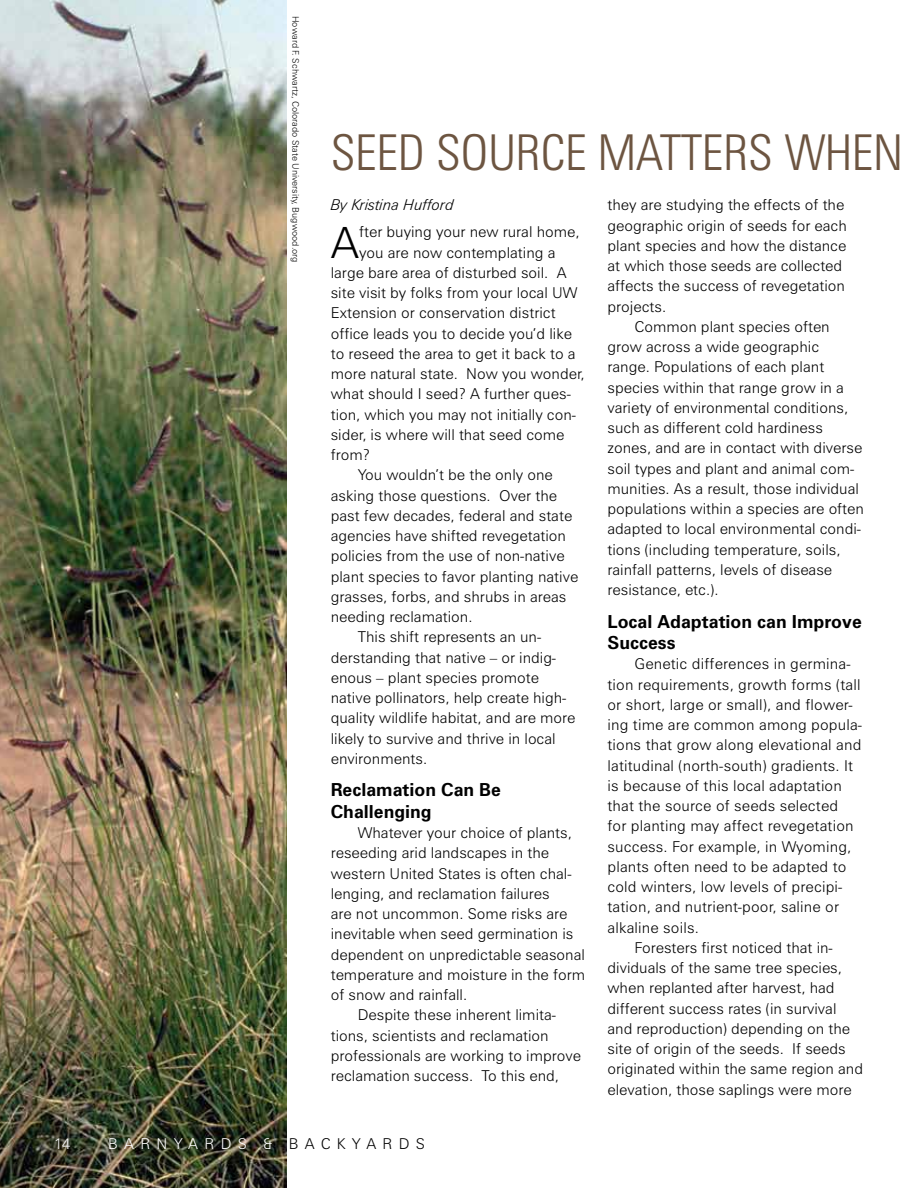
<style>
.page{position:relative;width:918px;height:1188px;background:#fff}
.page>*{position:absolute;margin:0;border:0;box-sizing:border-box;transform-origin:0 0}
.t1{font:300 condensed 49.5px "Zurich BT";color:#6d5541}
.t2{font:300 43.2px "Zurich BT";color:#000}
.t3{font:700 18px/21.6px "Zurich BT";color:#000}
.t4{font:300 15px/20.2px "Zurich BT";color:#000}
.t5{font:300 15px "Zurich BT";letter-spacing:.42em;color:#fff}
.t6{font:italic 300 15px "Zurich BT";color:#000}
.t7{font:300 9px "Zurich BT";color:#000}
.s1{color:#000}
</style>
<div class="page">
<img style="left:0;top:0;width:286px;height:1188px">
<p class="t7" style="left:301px;top:16px;width:248px;rotate:90deg">Howard F. Schwartz, Colorado State University, Bugwood.org</p>
<h1 class="t1" style="left:331px;top:123px;width:574px">SEED SOURCE MATTERS WHEN</h1>
<p class="t6" style="left:331px;top:196px;width:125px">By Kristina Hufford</p>
<h2 class="t2" style="left:331px;top:216px;width:30px">A</h2>
<p class="t4" style="left:359px;top:222px;width:222px">fter buying your new rural home,</p>
<p class="t4" style="left:359px;top:242px;width:198px">you are now contemplating a</p>
<p class="t4" style="left:331px;top:262px;width:237px">large bare area of disturbed soil. A</p>
<p class="t4" style="left:331px;top:283px;width:248px">site visit by folks from your local UW</p>
<p class="t4" style="left:331px;top:303px;width:226px">Extension or conservation district</p>
<p class="t4" style="left:331px;top:323px;width:243px">office leads you to decide you’d like</p>
<p class="t4" style="left:331px;top:343px;width:246px">to reseed the area to get it back to a</p>
<p class="t4" style="left:331px;top:364px;width:255px">more natural state. Now you wonder,</p>
<p class="t4" style="left:331px;top:384px;width:242px">what should I seed? A further ques-</p>
<p class="t4" style="left:331px;top:404px;width:247px">tion, which you may not initially con-</p>
<p class="t4" style="left:331px;top:424px;width:235px">sider, is where will that seed come</p>
<p class="t4" style="left:331px;top:445px;width:41px">from?</p>
<p class="t4" style="left:358px;top:465px;width:197px">You wouldn’t be the only one</p>
<p class="t4" style="left:331px;top:485px;width:228px">asking those questions. Over the</p>
<p class="t4" style="left:331px;top:505px;width:243px">past few decades, federal and state</p>
<p class="t4" style="left:331px;top:526px;width:237px">agencies have shifted revegetation</p>
<p class="t4" style="left:331px;top:546px;width:235px">policies from the use of non-native</p>
<p class="t4" style="left:331px;top:566px;width:249px">plant species to favor planting native</p>
<p class="t4" style="left:331px;top:586px;width:237px">grasses, forbs, and shrubs in areas</p>
<p class="t4" style="left:331px;top:607px;width:143px">needing reclamation.</p>
<p class="t4" style="left:358px;top:627px;width:185px">This shift represents an un-</p>
<p class="t4" style="left:331px;top:647px;width:227px">derstanding that native – or indig-</p>
<p class="t4" style="left:331px;top:667px;width:210px">enous – plant species promote</p>
<p class="t4" style="left:331px;top:688px;width:237px">native pollinators, help create high-</p>
<p class="t4" style="left:331px;top:708px;width:246px">quality wildlife habitat, and are more</p>
<p class="t4" style="left:331px;top:728px;width:226px">likely to survive and thrive in local</p>
<p class="t4" style="left:331px;top:748px;width:98px">environments.</p>
<p class="t3" style="left:331px;top:779px;width:172px">Reclamation Can Be<br>Challenging</p>
<p class="t4" style="left:358px;top:823px;width:216px">Whatever your choice of plants,</p>
<p class="t4" style="left:331px;top:843px;width:220px">reseeding arid landscapes in the</p>
<p class="t4" style="left:331px;top:863px;width:242px">western United States is often chal-</p>
<p class="t4" style="left:331px;top:883px;width:221px">lenging, and reclamation failures</p>
<p class="t4" style="left:331px;top:904px;width:238px">are not uncommon. Some risks are</p>
<p class="t4" style="left:331px;top:924px;width:244px">inevitable when seed germination is</p>
<p class="t4" style="left:331px;top:944px;width:256px">dependent on unpredictable seasonal</p>
<p class="t4" style="left:331px;top:964px;width:256px">temperature and moisture in the form</p>
<p class="t4" style="left:331px;top:985px;width:138px">of snow and rainfall.</p>
<p class="t4" style="left:358px;top:1005px;width:200px">Despite these inherent limita-</p>
<p class="t4" style="left:331px;top:1025px;width:219px">tions, scientists and reclamation</p>
<p class="t4" style="left:331px;top:1045px;width:252px">professionals are working to improve</p>
<p class="t4" style="left:331px;top:1066px;width:230px">reclamation success. To this end,</p>
<p class="t4" style="left:608px;top:195px;width:241px">they are studying the effects of the geographic origin of seeds for each plant species and how the distance at which those seeds are collected affects the success of revegetation projects.</p>
<p class="t4" style="left:608px;top:316px;width:258px;text-indent:27px">Common plant species often grow across a wide geographic range. Populations of each plant species within that range grow in a variety of environmental conditions, such as different cold hardiness zones, and are in contact with diverse soil types and plant and animal com&shy;munities. As a result, those individual populations within a species are often adapted to local environmental condi&shy;tions (including temperature, soils, rainfall patterns, levels of disease resistance, etc.).</p>
<p class="t3" style="left:608px;top:610px;width:256px">Local Adaptation can Improve<br>Success</p>
<p class="t4" style="left:634px;top:654px;width:218px">Genetic differences in germina-</p>
<p class="t4" style="left:608px;top:674px;width:255px">tion requirements, growth forms (tall</p>
<p class="t4" style="left:608px;top:694px;width:247px">or short, large or small), and flower-</p>
<p class="t4" style="left:608px;top:715px;width:256px">ing time are common among popula-</p>
<p class="t4" style="left:608px;top:735px;width:255px">tions that grow along elevational and</p>
<p class="t4" style="left:608px;top:755px;width:247px">latitudinal (north-south) gradients. It</p>
<p class="t4" style="left:608px;top:775px;width:236px">is because of this local adaptation</p>
<p class="t4" style="left:608px;top:796px;width:232px">that the source of seeds selected</p>
<p class="t4" style="left:608px;top:816px;width:248px">for planting may affect revegetation</p>
<p class="t4" style="left:608px;top:836px;width:245px">success. For example, in Wyoming,</p>
<p class="t4" style="left:608px;top:856px;width:241px">plants often need to be adapted to</p>
<p class="t4" style="left:608px;top:877px;width:236px">cold winters, low levels of precipi-</p>
<p class="t4" style="left:608px;top:897px;width:233px">tation, and nutrient-poor, saline or</p>
<p class="t4" style="left:608px;top:917px;width:93px">alkaline soils.</p>
<p class="t4" style="left:634px;top:937px;width:200px">Foresters first noticed that in-</p>
<p class="t4" style="left:608px;top:958px;width:236px">dividuals of the same tree species,</p>
<p class="t4" style="left:608px;top:978px;width:229px">when replanted after harvest, had</p>
<p class="t4" style="left:608px;top:998px;width:231px">different success rates (in survival</p>
<p class="t4" style="left:608px;top:1018px;width:244px">and reproduction) depending on the</p>
<p class="t4" style="left:608px;top:1039px;width:240px">site of origin of the seeds. If seeds</p>
<p class="t4" style="left:608px;top:1059px;width:257px">originated within the same region and</p>
<p class="t4" style="left:608px;top:1079px;width:246px">elevation, those saplings were more</p>
<p class="t5" style="left:54px;top:1135px;width:18px">14</p>
<p class="t5" style="left:108px;top:1135px;width:318px">BARNYARDS &amp; <span class="s1">BACKYARDS</span></p>
</div>
